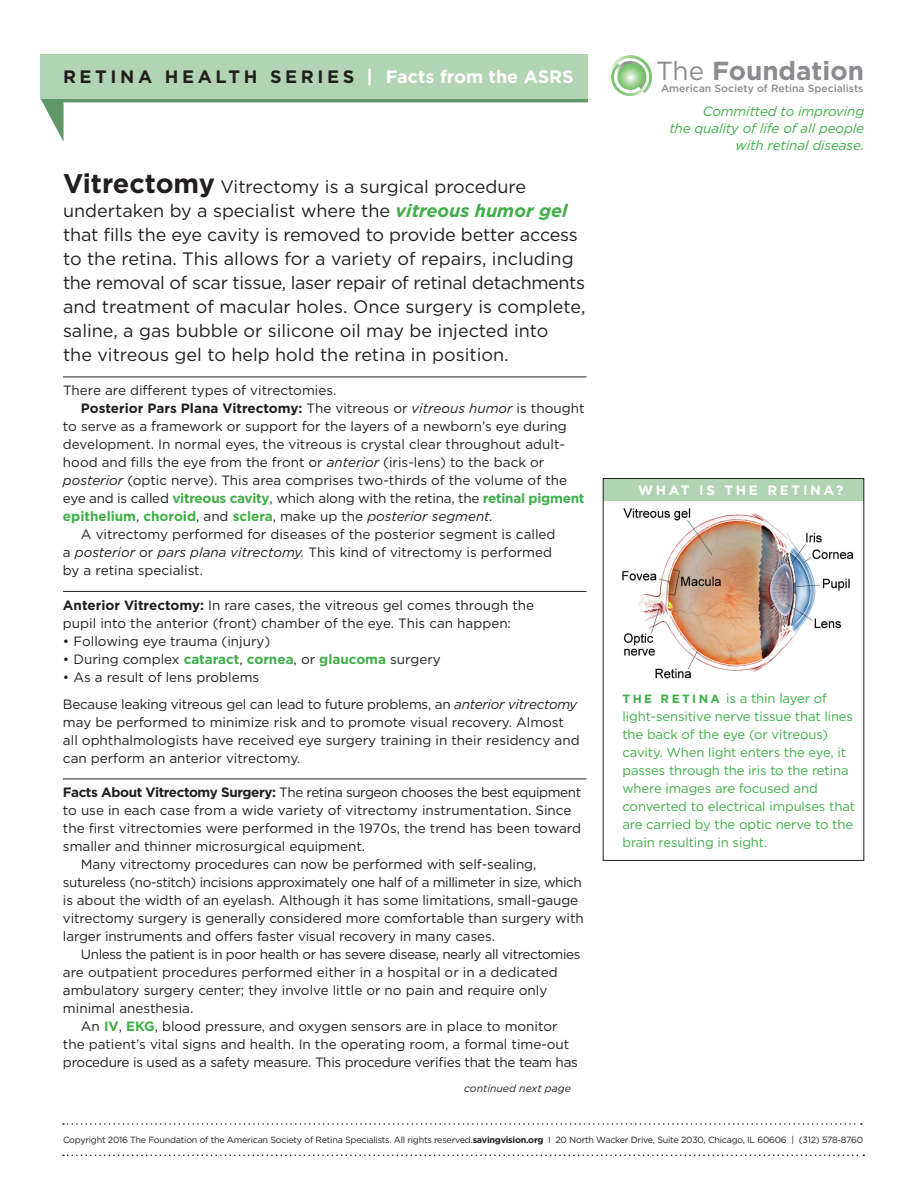
<style>
.page{position:relative;width:918px;height:1188px;background:#fff}
.page>*{position:absolute;margin:0;border:0;box-sizing:border-box;transform-origin:0 0}
.t1{font:700 26.1px "Gotham";color:#8a8c8f}
.t2{font:18px/24px "Gotham";color:#231f20}
.t3{font:700 18px "Gotham";letter-spacing:.2em;color:#231f20}
.t4{font:13.5px/18px "Gotham";color:#231f20}
.t5{font:13.5px/27px "Gotham";letter-spacing:-.02em;color:#231f20}
.t6{font:13.5px "Gotham";letter-spacing:-.03em;color:#231f20}
.t7{font:italic 13.5px/17.2px "Gotham";letter-spacing:-.01em;color:#40ae49;text-align:right}
.t8{font:700 13.5px "Gotham";color:#231f20}
.t9{font:700 13.5px "Gotham";color:#40ae49}
.t10{font:700 13.5px "Gotham";letter-spacing:.2em;color:#fff}
.t11{font:13.2px/18px "Gotham";letter-spacing:-.01em;color:#40ae49}
.t12{font:500 10.5px "Gotham";color:#8a8c8f}
.t13{font:italic 10.5px "Gotham";color:#231f20}
.t14{font:9px "Gotham";letter-spacing:-.025em;color:#231f20}
.s1{color:#fff}
.s2{font-weight:400}
.s3{font-weight:700;font-size:27px}
.s4{font-weight:700;font-style:italic;color:#40ae49}
.s5{font-weight:400;font-style:italic}
.s6{font-style:italic}
.s7{font-weight:700;color:#40ae49}
.s8{font-weight:400;color:#231f20}
.s9{font-weight:400;font-style:italic;color:#231f20}
.s10{font-weight:700}
.s11{font-weight:700;font-size:12px}
</style>
<div class="page">
<svg style="left:41px;top:99px;width:23px;height:43px"></svg>
<hr style="left:54px;top:98px;width:534px;height:4px;background:#609768">
<div style="left:40px;top:54px;width:548px;height:45px;background:#b1d4b3"></div>
<svg style="left:610px;top:55px;width:42px;height:42px"></svg>
<svg style="left:617px;top:64px;width:26px;height:26px"></svg>
<svg style="left:63px;top:1123px;width:799px;height:2px"></svg>
<svg style="left:63px;top:1155px;width:801px;height:1px"></svg>
<hr style="left:63px;top:377px;width:523px;height:1px;background:#231f20">
<hr style="left:63px;top:591px;width:523px;height:1px;background:#231f20">
<hr style="left:63px;top:779px;width:523px;height:1px;background:#231f20">
<img style="left:610px;top:500px;width:245px;height:179px">
<div style="left:603px;top:479px;width:261px;height:21px;background:#b1d4b3"></div>
<div style="left:603px;top:478px;width:261px;height:383px;border:1px solid #231f20"></div>
<h2 class="t3" style="left:63px;top:65px;width:512px">RETINA HEALTH SERIES <span class="s1">| Factsfrom the ASRS</span></h2>
<h1 class="t1" style="left:656px;top:55px;width:209px"><span class="s2">The</span> Foundation</h1>
<p class="t7" style="left:669px;top:102px;width:196px">Committed to improving<br>the quality of life of all people with retinal disease.</p>
<p class="t12" style="left:661px;top:82px;width:204px">American Society of Retina Specialists</p>
<p class="t2" style="left:63px;top:174px;width:524px"><span class="s3">Vitrectomy</span> Vitrectomy is a surgical procedure undertaken by a specialist where the <span class="s4">vitreous humor gel </span>that fills the eye cavity is removed to provide better access to the retina. This allows for a variety of repairs, including the removal of scar tissue, laser repair of retinal detachments and treatment of macular holes. Once surgery is complete, saline, a gas bubble or silicone oil may be injected into<br>the vitreous gel to help hold the retina in position.</p>
<p class="t4" style="left:63px;top:381px;width:275px">There are different types of vitrectomies.</p>
<p class="t8" style="left:81px;top:399px;width:505px">Posterior Pars Plana Vitrectomy: <span class="s2">The vitreous or</span> <span class="s5">vitreous humor</span> <span class="s2">is thought</span></p>
<p class="t4" style="left:63px;top:417px;width:505px">to serve as a framework or support for the layers of a newborn’s eye during</p>
<p class="t4" style="left:63px;top:435px;width:504px">development. In normal eyes, the vitreous is crystal clear throughout adult-</p>
<p class="t4" style="left:63px;top:453px;width:483px">hood and fills the eye from the front or <span class="s6">anterior</span> (iris-lens) to the back or</p>
<p class="t4" style="left:63px;top:471px;width:506px"><span class="s6">posterior</span> (optic nerve). This area comprises two-thirds of the volume of the</p>
<p class="t5" style="left:63px;top:485px;width:523px">eye and is called <span class="s7">vitreous cavity</span>, which along with the retina, the <span class="s7">retinal pigment</span></p>
<p class="t9" style="left:63px;top:507px;width:432px">epithelium<span class="s8">,</span> choroid<span class="s8">, and</span> sclera<span class="s8">, make up the</span> <span class="s9">posterior segment.</span></p>
<p class="t4" style="left:81px;top:525px;width:476px">A vitrectomy performed for diseases of the posterior segment is called</p>
<p class="t4" style="left:63px;top:543px;width:491px">a <span class="s6">posterior</span> or <span class="s6">pars plana vitrectomy.</span> This kind of vitrectomy is performed</p>
<p class="t4" style="left:63px;top:561px;width:142px">by a retina specialist.</p>
<p class="t4" style="left:63px;top:595px;width:473px"><span class="s10">Anterior Vitrectomy:</span> In rare cases, the vitreous gel comes through the pupil into the anterior (front) chamber of the eye. This can happen:</p>
<p class="t4" style="left:63px;top:631px;width:209px">• Following eye trauma (injury)</p>
<p class="t4" style="left:63px;top:649px;width:379px">• During complex <span class="s7">cataract</span>, <span class="s7">cornea</span>, or <span class="s7">glaucoma</span> surgery</p>
<p class="t5" style="left:63px;top:663px;width:516px">• As a result of lens problems<br>Because leaking vitreous gel can lead to future problems, an <span class="s6">anterior vitrectomy</span></p>
<p class="t4" style="left:63px;top:712px;width:518px">may be performed to minimize risk and to promote visual recovery. Almost all ophthalmologists have received eye surgery training in their residency and can perform an anterior vitrectomy.</p>
<p class="t6" style="left:63px;top:784px;width:520px"><span class="s10">Facts About Vitrectomy Surgery:</span> The retina surgeon chooses the best equipment</p>
<p class="t4" style="left:63px;top:801px;width:510px">to use in each case from a wide variety of vitrectomy instrumentation. Since</p>
<p class="t4" style="left:63px;top:819px;width:520px">the first vitrectomies were performed in the 1970s, the trend has been toward</p>
<p class="t4" style="left:63px;top:837px;width:304px">smaller and thinner microsurgical equipment.</p>
<p class="t4" style="left:81px;top:855px;width:457px">Many vitrectomy procedures can now be performed with self-sealing,</p>
<p class="t6" style="left:63px;top:874px;width:520px">sutureless (no-stitch) incisions approximately one half of a millimeter in size, which</p>
<p class="t4" style="left:63px;top:891px;width:517px">is about the width of an eyelash. Although it has some limitations, small-gauge</p>
<p class="t4" style="left:63px;top:909px;width:522px">vitrectomy surgery is generally considered more comfortable than surgery with</p>
<p class="t4" style="left:63px;top:927px;width:434px">larger instruments and offers faster visual recovery in many cases.</p>
<p class="t6" style="left:81px;top:946px;width:501px">Unless the patient is in poor health or has severe disease, nearly all vitrectomies</p>
<p class="t4" style="left:63px;top:963px;width:496px">are outpatient procedures performed either in a hospital or in a dedicated</p>
<p class="t4" style="left:63px;top:981px;width:486px">ambulatory surgery center; they involve little or no pain and require only</p>
<p class="t4" style="left:63px;top:999px;width:132px">minimal anesthesia.</p>
<p class="t4" style="left:81px;top:1017px;width:478px">An <span class="s7">IV</span>, <span class="s7">EKG</span>, blood pressure, and oxygen sensors are in place to monitor</p>
<p class="t4" style="left:63px;top:1035px;width:508px">the patient’s vital signs and health. In the operating room, a formal time-out</p>
<p class="t5" style="left:63px;top:1048px;width:516px">procedure is used as a safety measure. This procedure verifies that the team has</p>
<p class="t13" style="left:464px;top:1081px;width:108px">continued next page</p>
<p class="t10" style="left:638px;top:481px;width:207px">WHAT IS THE RETINA?</p>
<p class="t11" style="left:622px;top:689px;width:234px"><span class="s11">T H E R E T I N A</span> is a thin layer of light-sensitive nerve tissue that lines the back of the eye (or vitreous) cavity. When light enters the eye, it passes through the iris to the retina where images are focused and converted to electrical impulses that are carried by the optic nerve to the brain resulting in sight.</p>
<p class="t14" style="left:63px;top:1134px;width:802px">Copyright 2016 The Foundation of the American Society of Retina Specialists. All rights reserved.<span class="s10">savingvision.org</span> I 20 North Wacker Drive, Suite 2030, Chicago, IL 60606 | (312) 578-8760</p>
</div>
